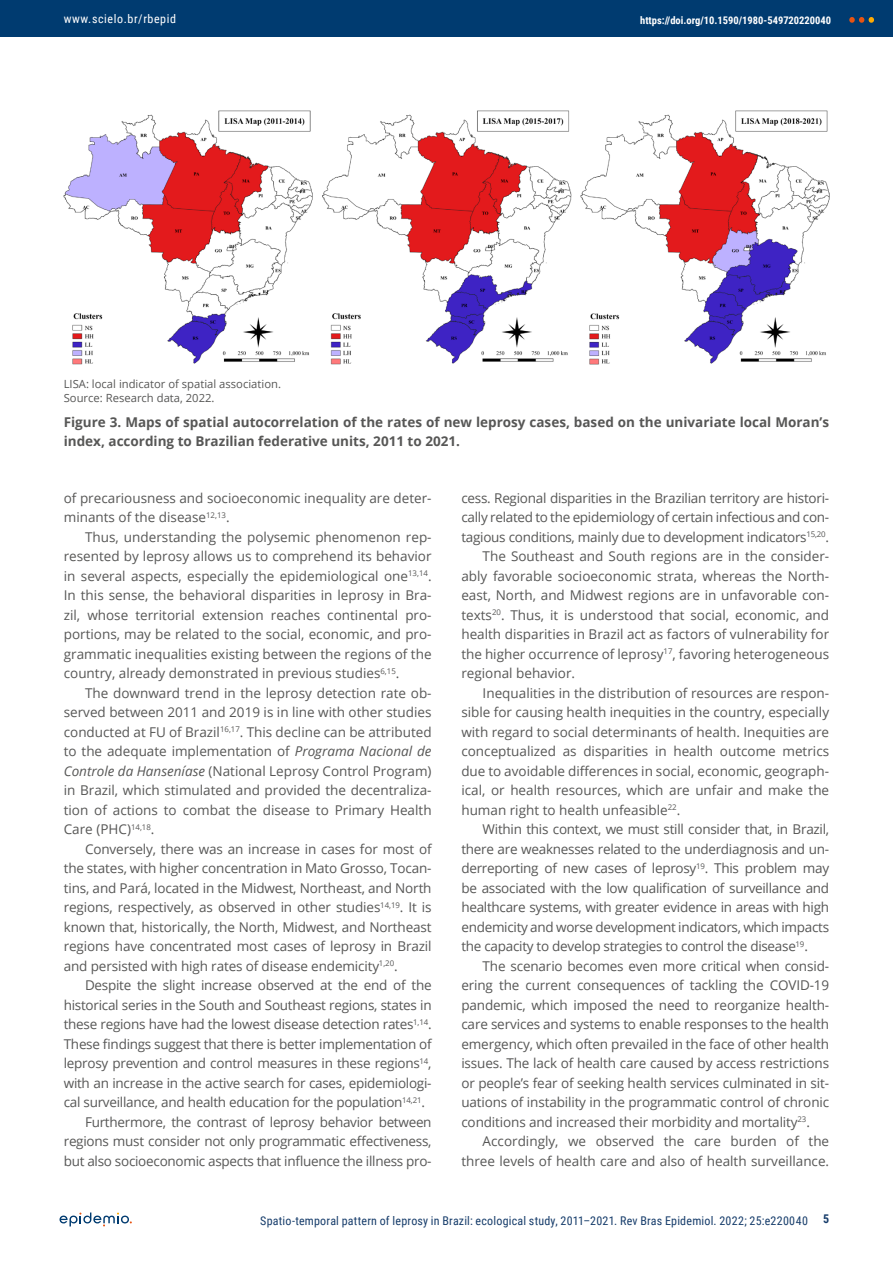
<style>
.page{position:relative;width:893px;height:1263px;background:#fff}
.page>*{position:absolute;margin:0;border:0;box-sizing:border-box;transform-origin:0 0}
.t1{font:13.5px/19.5px "Open Sans";letter-spacing:-.01em;color:#575756;text-align:justify}
.t2{font:700 13.5px/19.5px "Open Sans";color:#575756}
.t3{font:12px "Roboto Condensed";letter-spacing:.015em;color:#173d6b}
.t4{font:12px "Roboto Condensed";letter-spacing:.05em;color:#fff}
.t5{font:700 12px "Roboto Condensed";color:#173d6b}
.t6{font:11.25px/13.5px "Open Sans";color:#575756}
.t7{font:700 10.5px "Roboto Condensed";color:#fff}
.s1{font-style:italic}
</style>
<div class="page">
<div style="left:0;top:0;width:893px;height:36px;background:#003b70"></div>
<svg style="left:849px;top:17px;width:25px;height:6px"></svg>
<svg style="left:60px;top:1212px;width:72px;height:14px"></svg>
<img style="left:64px;top:110px;width:765px;height:255px">
<p class="t4" style="left:64px;top:10px;width:114px">www.scielo.br/rbepid</p>
<p class="t7" style="left:640px;top:12px;width:192px">https://doi.org/10.1590/1980-549720220040</p>
<p class="t6" style="left:64px;top:377px;width:219px">LISA: local indicator of spatial association.<br>Source: Research data, 2022.</p>
<p class="t2" style="left:64px;top:412px;width:767px">Figure 3. Maps of spatial autocorrelation of the rates of new leprosy cases, based on the univariate local Moran’s index, according to Brazilian federative units, 2011 to 2021.</p>
<p class="t1" style="left:64px;top:488px;width:369px">of precariousness and socioeconomic inequality are deter&shy;minants of the disease<sup>12,13</sup>.</p>
<p class="t1" style="left:64px;top:526px;width:369px;text-indent:21px">Thus, understanding the polysemic phenomenon rep&shy;resented by leprosy allows us to comprehend its behavior in several aspects, especially the epidemiological one<sup>13,14</sup>.<br>In this sense, the behavioral disparities in leprosy in Bra&shy;zil, whose territorial extension reaches continental pro&shy;portions, may be related to the social, economic, and pro&shy;grammatic inequalities existing between the regions of the country, already demonstrated in previous studies<sup>6,15</sup>.</p>
<p class="t1" style="left:64px;top:682px;width:369px;text-indent:21px">The downward trend in the leprosy detection rate ob&shy;served between 2011 and 2019 is in line with other studies conducted at FU of Brazil<sup>16,17</sup>. This decline can be attributed to the adequate implementation of <span class="s1">Programa Nacional de Controle da Hanseníase</span> (National Leprosy Control Program) in Brazil, which stimulated and provided the decentraliza&shy;tion of actions to combat the disease to Primary Health Care (PHC)<sup>14,18</sup>.</p>
<p class="t1" style="left:64px;top:838px;width:369px;text-indent:21px">Conversely, there was an increase in cases for most of the states, with higher concentration in Mato Grosso, Tocan&shy;tins, and Pará, located in the Midwest, Northeast, and North regions, respectively, as observed in other studies<sup>14,19</sup>. It is known that, historically, the North, Midwest, and Northeast regions have concentrated most cases of leprosy in Brazil and persisted with high rates of disease endemicity<sup>1,20</sup>.</p>
<p class="t1" style="left:85px;top:975px;width:348px">Despite the slight increase observed at the end of the</p>
<p class="t1" style="left:64px;top:994px;width:369px">historical series in the South and Southeast regions, states in</p>
<p class="t1" style="left:64px;top:1014px;width:369px">these regions have had the lowest disease detection rates<sup>1,14</sup>.</p>
<p class="t1" style="left:64px;top:1033px;width:369px">These findings suggest that there is better implementation of</p>
<p class="t1" style="left:64px;top:1053px;width:369px">leprosy prevention and control measures in these regions<sup>14</sup>,</p>
<p class="t1" style="left:64px;top:1072px;width:369px">with an increase in the active search for cases, epidemiologi-</p>
<p class="t1" style="left:64px;top:1092px;width:363px">cal surveillance, and health education for the population<sup>14,21</sup>.</p>
<p class="t1" style="left:85px;top:1111px;width:348px">Furthermore, the contrast of leprosy behavior between</p>
<p class="t1" style="left:64px;top:1131px;width:369px">regions must consider not only programmatic effectiveness,</p>
<p class="t1" style="left:64px;top:1150px;width:369px">but also socioeconomic aspects that influence the illness pro-</p>
<p class="t1" style="left:461px;top:487px;width:369px">cess. Regional disparities in the Brazilian territory are histori-</p>
<p class="t1" style="left:461px;top:507px;width:369px">cally related to the epidemiology of certain infectious and con-</p>
<p class="t1" style="left:461px;top:526px;width:369px">tagious conditions, mainly due to development indicators<sup>15,20</sup>.</p>
<p class="t1" style="left:483px;top:546px;width:348px">The Southeast and South regions are in the consider-</p>
<p class="t1" style="left:461px;top:565px;width:369px">ably favorable socioeconomic strata, whereas the North-</p>
<p class="t1" style="left:461px;top:585px;width:369px">east, North, and Midwest regions are in unfavorable con-</p>
<p class="t1" style="left:461px;top:605px;width:369px">texts<sup>20</sup>. Thus, it is understood that social, economic, and</p>
<p class="t1" style="left:461px;top:624px;width:369px">health disparities in Brazil act as factors of vulnerability for</p>
<p class="t1" style="left:461px;top:643px;width:369px">the higher occurrence of leprosy<sup>17</sup>, favoring heterogeneous</p>
<p class="t1" style="left:461px;top:663px;width:115px">regional behavior.</p>
<p class="t1" style="left:483px;top:682px;width:348px">Inequalities in the distribution of resources are respon-</p>
<p class="t1" style="left:461px;top:702px;width:369px">sible for causing health inequities in the country, especially</p>
<p class="t1" style="left:461px;top:721px;width:369px">with regard to social determinants of health. Inequities are</p>
<p class="t1" style="left:461px;top:741px;width:369px">conceptualized as disparities in health outcome metrics</p>
<p class="t1" style="left:461px;top:760px;width:369px">due to avoidable differences in social, economic, geograph-</p>
<p class="t1" style="left:461px;top:780px;width:369px">ical, or health resources, which are unfair and make the</p>
<p class="t1" style="left:461px;top:799px;width:221px">human right to health unfeasible<sup>22</sup>.</p>
<p class="t1" style="left:483px;top:819px;width:348px">Within this context, we must still consider that, in Brazil,</p>
<p class="t1" style="left:461px;top:838px;width:369px">there are weaknesses related to the underdiagnosis and un-</p>
<p class="t1" style="left:461px;top:858px;width:369px">derreporting of new cases of leprosy<sup>19</sup>. This problem may</p>
<p class="t1" style="left:461px;top:877px;width:369px">be associated with the low qualification of surveillance and</p>
<p class="t1" style="left:461px;top:897px;width:369px">healthcare systems, with greater evidence in areas with high</p>
<p class="t1" style="left:461px;top:916px;width:369px">endemicity and worse development indicators, which impacts</p>
<p class="t1" style="left:461px;top:936px;width:348px">the capacity to develop strategies to control the disease<sup>19</sup>.</p>
<p class="t1" style="left:483px;top:955px;width:348px">The scenario becomes even more critical when consid-</p>
<p class="t1" style="left:461px;top:975px;width:369px">ering the current consequences of tackling the COVID-19</p>
<p class="t1" style="left:461px;top:994px;width:369px">pandemic, which imposed the need to reorganize health-</p>
<p class="t1" style="left:461px;top:1014px;width:369px">care services and systems to enable responses to the health</p>
<p class="t1" style="left:461px;top:1033px;width:369px">emergency, which often prevailed in the face of other health</p>
<p class="t1" style="left:461px;top:1053px;width:369px">issues. The lack of health care caused by access restrictions</p>
<p class="t1" style="left:461px;top:1072px;width:369px">or people’s fear of seeking health services culminated in sit-</p>
<p class="t1" style="left:461px;top:1092px;width:369px">uations of instability in the programmatic control of chronic</p>
<p class="t1" style="left:461px;top:1111px;width:350px">conditions and increased their morbidity and mortality<sup>23</sup>.</p>
<p class="t1" style="left:483px;top:1131px;width:348px">Accordingly, we observed the care burden of the</p>
<p class="t1" style="left:461px;top:1150px;width:369px">three levels of health care and also of health surveillance.</p>
<p class="t3" style="left:260px;top:1212px;width:549px">Spatio-temporal pattern of leprosy in Brazil: ecological study, 2011–2021. Rev Bras Epidemiol. 2022; 25:e220040</p>
<p class="t5" style="left:823px;top:1211px;width:8px">5</p>
</div>
